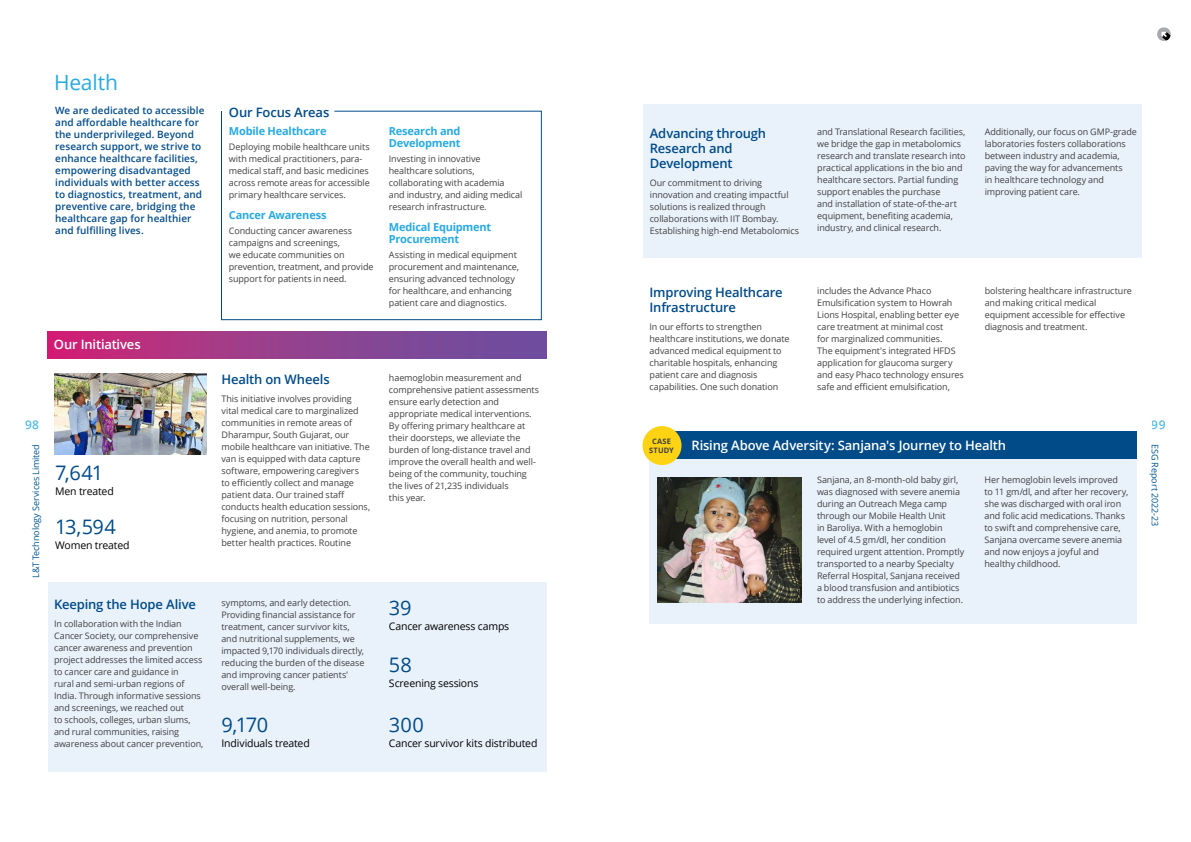
<style>
.page{position:relative;width:1191px;height:842px;background:#fff}
.page>*{position:absolute;margin:0;border:0;box-sizing:border-box;transform-origin:0 0}
.t1{font:21px "Open Sans";letter-spacing:-.005em;color:#28aae1}
.t2{font:20px "Open Sans";letter-spacing:-.01em;color:#004b88}
.t3{font:600 13px/15px "Open Sans";letter-spacing:-.015em;color:#004b88}
.t4{font:600 13px "Open Sans";letter-spacing:-.015em;color:#fff}
.t5{font:600 12px "Open Sans";color:#28aae1}
.t6{font:700 11px/12px "Open Sans";letter-spacing:-.02em;color:#28aae1}
.t7{font:10.5px "Open Sans";letter-spacing:-.015em;color:#000}
.t8{font:600 10px/12px "Open Sans";letter-spacing:.005em;color:#004b88}
.t9{font:9px/12px "Open Sans";letter-spacing:-.01em;color:#414042}
.t10{font:9px "Open Sans";letter-spacing:-.01em;color:#005691}
.t11{font:700 7.5px/9px "Open Sans";letter-spacing:.01em;color:#414042;text-align:center}
</style>
<div class="page">
<svg style="left:1157px;top:27px;width:14px;height:14px"></svg>
<div style="left:48px;top:582px;width:499px;height:189px;background:#e9f2fb"></div>
<div style="left:643px;top:105px;width:499px;height:153px;background:#e9f2fb"></div>
<svg style="left:221px;top:111px;width:320px;height:209px"></svg>
<img style="left:54px;top:374px;width:152px;height:80px">
<div style="left:48px;top:331px;width:499px;height:28px;background:linear-gradient(to right,#cc2776,#6454a3)"></div>
<div style="left:649px;top:448px;width:488px;height:176px;background:#e9f2fb"></div>
<div style="left:649px;top:431px;width:488px;height:27px;background:#004b88"></div>
<div style="left:642px;top:426px;width:39px;height:39px;background:#fed314;border-radius:50%"></div>
<img style="left:658px;top:477px;width:143px;height:126px">
<h1 class="t1" style="left:54px;top:68px;width:66px">Health</h1>
<p class="t8" style="left:55px;top:104px;width:151px">We are dedicated to accessible and affordable healthcare for the underprivileged. Beyond research support, we strive to enhance healthcare facilities, empowering disadvantaged individuals with better access to diagnostics, treatment, and preventive care, bridging the healthcare gap for healthier and fulfilling lives.</p>
<h3 class="t3" style="left:229px;top:105px;width:102px">Our Focus Areas</h3>
<p class="t6" style="left:229px;top:125px;width:99px">Mobile Healthcare</p>
<p class="t9" style="left:229px;top:141px;width:142px">Deploying mobile healthcare units with medical practitioners, para&shy;medical staff, and basic medicines across remote areas for accessible primary healthcare services.</p>
<p class="t6" style="left:229px;top:209px;width:99px">Cancer Awareness</p>
<p class="t9" style="left:229px;top:225px;width:146px">Conducting cancer awareness campaigns and screenings,<br>we educate communities on prevention, treatment, and provide support for patients in need.</p>
<p class="t6" style="left:389px;top:125px;width:73px">Research and<br>Development</p>
<p class="t9" style="left:389px;top:153px;width:135px">Investing in innovative healthcare solutions, collaborating with academia and industry, and aiding medical research infrastructure.</p>
<p class="t6" style="left:389px;top:221px;width:104px">Medical Equipment<br>Procurement</p>
<p class="t9" style="left:389px;top:249px;width:132px">Assisting in medical equipment procurement and maintenance, ensuring advanced technology for healthcare, and enhancing patient care and diagnostics.</p>
<p class="t9" style="left:817px;top:125px;width:150px">and Translational Research facilities, we bridge the gap in metabolomics research and translate research into practical applications in the bio and healthcare sectors. Partial funding support enables the purchase<br>and installation of state-of-the-art equipment, benefiting academia, industry, and clinical research.</p>
<p class="t9" style="left:984px;top:125px;width:154px">Additionally, our focus on GMP-grade laboratories fosters collaborations between industry and academia, paving the way for advancements<br>in healthcare technology and improving patient care.</p>
<h3 class="t3" style="left:650px;top:126px;width:118px">Advancing through<br>Research and<br>Development</h3>
<p class="t9" style="left:650px;top:177px;width:151px">Our commitment to driving innovation and creating impactful solutions is realized through collaborations with IIT Bombay.<br>Establishing high-end Metabolomics</p>
<p class="t9" style="left:817px;top:284px;width:148px">includes the Advance Phaco Emulsification system to Howrah Lions Hospital, enabling better eye care treatment at minimal cost<br>for marginalized communities.<br>The equipment's integrated HFDS application for glaucoma surgery and easy Phaco technology ensures safe and efficient emulsification,</p>
<p class="t9" style="left:984px;top:284px;width:149px">bolstering healthcare infrastructure and making critical medical equipment accessible for effective diagnosis and treatment.</p>
<h3 class="t3" style="left:649px;top:285px;width:135px">Improving Healthcare<br>Infrastructure</h3>
<p class="t9" style="left:649px;top:321px;width:141px">In our efforts to strengthen healthcare institutions, we donate advanced medical equipment to charitable hospitals, enhancing patient care and diagnosis capabilities. One such donation</p>
<h3 class="t4" style="left:54px;top:335px;width:88px">Our Initiatives</h3>
<p class="t9" style="left:389px;top:371px;width:152px">haemoglobin measurement and comprehensive patient assessments ensure early detection and appropriate medical interventions.<br>By offering primary healthcare at their doorsteps, we alleviate the burden of long-distance travel and improve the overall health and well&shy;being of the community, touching the lives of 21,235 individuals<br>this year.</p>
<h3 class="t3" style="left:221px;top:372px;width:110px">Health on Wheels</h3>
<p class="t9" style="left:221px;top:393px;width:150px">This initiative involves providing vital medical care to marginalized communities in remote areas of Dharampur, South Gujarat, our mobile healthcare van initiative. The van is equipped with data capture software, empowering caregivers<br>to efficiently collect and manage patient data. Our trained staff conducts health education sessions, focusing on nutrition, personal hygiene, and anemia, to promote better health practices. Routine</p>
<h3 class="t5" style="left:25px;top:416px;width:15px">98</h3>
<h3 class="t5" style="left:1152px;top:416px;width:15px">99</h3>
<p class="t10" style="left:30px;top:578px;width:135px;rotate:-90deg">L&amp;T Technology Services Limited</p>
<p class="t10" style="left:1161px;top:444px;width:83px;rotate:90deg">ESG Report 2022-23</p>
<p class="t11" style="left:649px;top:436px;width:26px">CASE<br>STUDY</p>
<h3 class="t4" style="left:691px;top:436px;width:316px">Rising Above Adversity: Sanjana's Journey to Health</h3>
<h2 class="t2" style="left:55px;top:459px;width:49px">7,641</h2>
<p class="t7" style="left:55px;top:484px;width:60px">Men treated</p>
<h2 class="t2" style="left:55px;top:513px;width:62px">13,594</h2>
<p class="t7" style="left:55px;top:538px;width:76px">Women treated</p>
<p class="t9" style="left:817px;top:474px;width:149px">Sanjana, an 8-month-old baby girl, was diagnosed with severe anemia during an Outreach Mega camp through our Mobile Health Unit<br>in Baroliya. With a hemoglobin<br>level of 4.5 gm/dl, her condition required urgent attention. Promptly transported to a nearby Specialty Referral Hospital, Sanjana received a blood transfusion and antibiotics to address the underlying infection.</p>
<p class="t9" style="left:984px;top:473px;width:145px">Her hemoglobin levels improved to 11 gm/dl, and after her recovery, she was discharged with oral iron and folic acid medications. Thanks to swift and comprehensive care,<br>Sanjana overcame severe anemia and now enjoys a joyful and healthy childhood.</p>
<p class="t9" style="left:221px;top:596px;width:145px">symptoms, and early detection.<br>Providing financial assistance for treatment, cancer survivor kits, and nutritional supplements, we impacted 9,170 individuals directly, reducing the burden of the disease and improving cancer patients' overall well-being.</p>
<h2 class="t2" style="left:221px;top:711px;width:48px">9,170</h2>
<p class="t7" style="left:221px;top:736px;width:90px">Individuals treated</p>
<h3 class="t3" style="left:54px;top:597px;width:143px">Keeping the Hope Alive</h3>
<p class="t9" style="left:54px;top:618px;width:151px">In collaboration with the Indian Cancer Society, our comprehensive cancer awareness and prevention project addresses the limited access to cancer care and guidance in<br>rural and semi-urban regions of India. Through informative sessions and screenings, we reached out<br>to schools, colleges, urban slums, and rural communities, raising awareness about cancer prevention,</p>
<h2 class="t2" style="left:389px;top:594px;width:24px">39</h2>
<p class="t7" style="left:389px;top:619px;width:122px">Cancer awareness camps</p>
<h2 class="t2" style="left:389px;top:651px;width:24px">58</h2>
<p class="t7" style="left:389px;top:676px;width:91px">Screening sessions</p>
<h2 class="t2" style="left:389px;top:711px;width:36px">300</h2>
<p class="t7" style="left:389px;top:736px;width:150px">Cancer survivor kits distributed</p>
</div>
